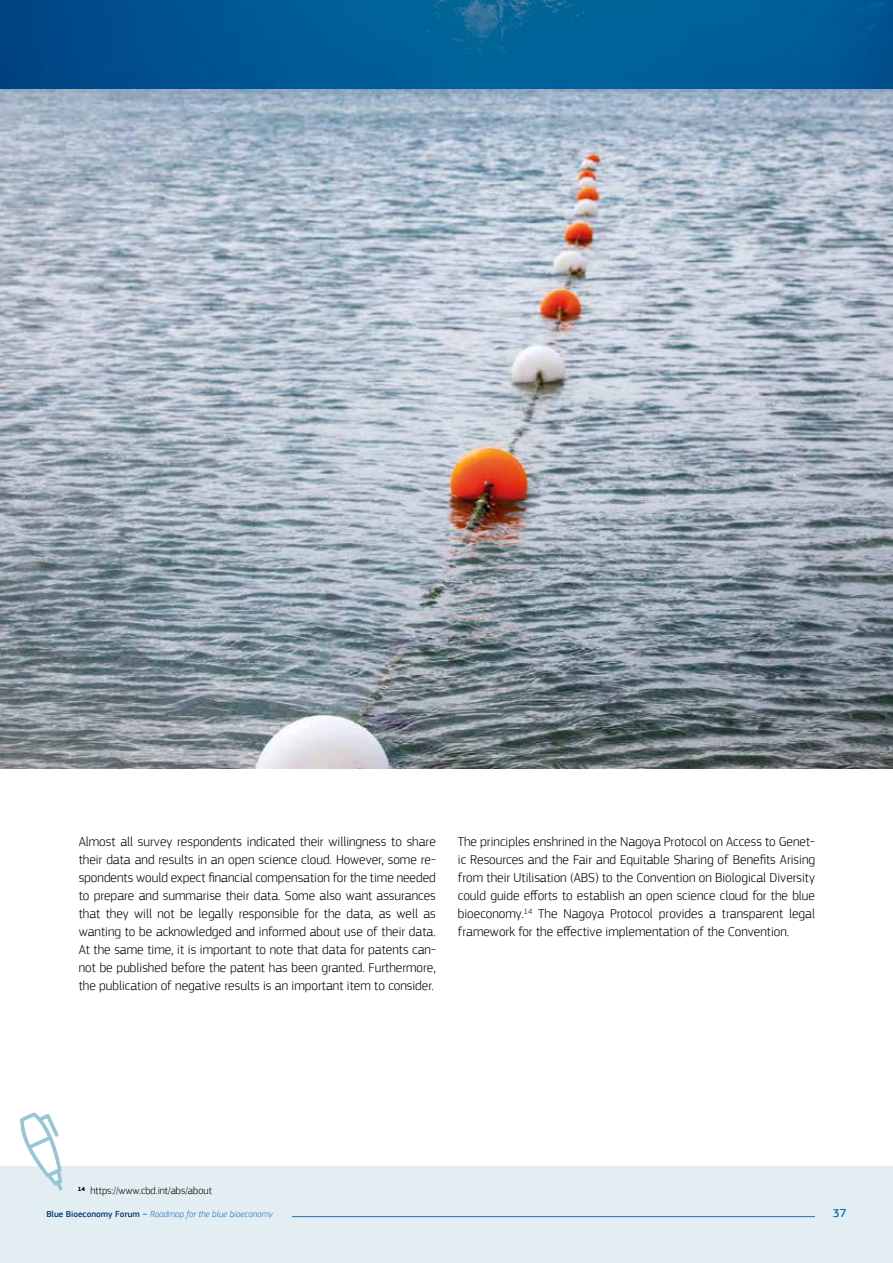
<style>
.page{position:relative;width:893px;height:1263px;background:#fff}
.page>*{position:absolute;margin:0;border:0;box-sizing:border-box;transform-origin:0 0}
.t1{font:300 13.5px/18px "PF Square Sans Pro";color:#000;text-align:justify}
.t2{font:500 12px "PF Square Sans Pro";color:#1d71b8}
.t3{font:300 10.5px "PF Square Sans Pro";color:#000}
.t4{font:italic 300 9px "PF Square Sans Pro";color:#1d71b8}
.s1{font-weight:500;font-style:normal;color:#003770}
.s2{font-weight:500;font-style:normal}
</style>
<div class="page">
<img style="left:0;top:89px;width:893px;height:679px">
<svg style="left:0;top:0;width:893px;height:89px;background:#005a94"></svg>
<div style="left:0;top:1166px;width:893px;height:97px;background:#e3eef3"></div>
<svg style="left:20px;top:1112px;width:43px;height:78px"></svg>
<hr style="left:292px;top:1216px;width:523px;height:1px;background:#1d71b8">
<p class="t1" style="left:79px;top:832px;width:359px">Almost all survey respondents indicated their willingness to share their data and results in an open science cloud. However, some re&shy;spondents would expect financial compensation for the time needed to prepare and summarise their data. Some also want assurances that they will not be legally responsible for the data, as well as wanting to be acknowledged and informed about use of their data.<br>At the same time, it is important to note that data for patents can&shy;not be published before the patent has been granted. Furthermore, the publication of negative results is an important item to consider.</p>
<p class="t1" style="left:458px;top:832px;width:359px">The principles enshrined in the Nagoya Protocol on Access to Genet&shy;ic Resources and the Fair and Equitable Sharing of Benefits Arising from their Utilisation (ABS) to the Convention on Biological Diversity could guide efforts to establish an open science cloud for the blue bioeconomy.<sup>14</sup> The Nagoya Protocol provides a transparent legal framework for the effective implementation of the Convention.</p>
<p class="t3" style="left:78px;top:1185px;width:135px"><sup>14</sup> https://www.cbd.int/abs/about</p>
<p class="t4" style="left:46px;top:1208px;width:228px"><span class="s1">Blue Bioeconomy Forum</span> <span class="s2">~</span> Roadmap for the blue bioeconomy</p>
<p class="t2" style="left:833px;top:1206px;width:15px">37</p>
</div>
